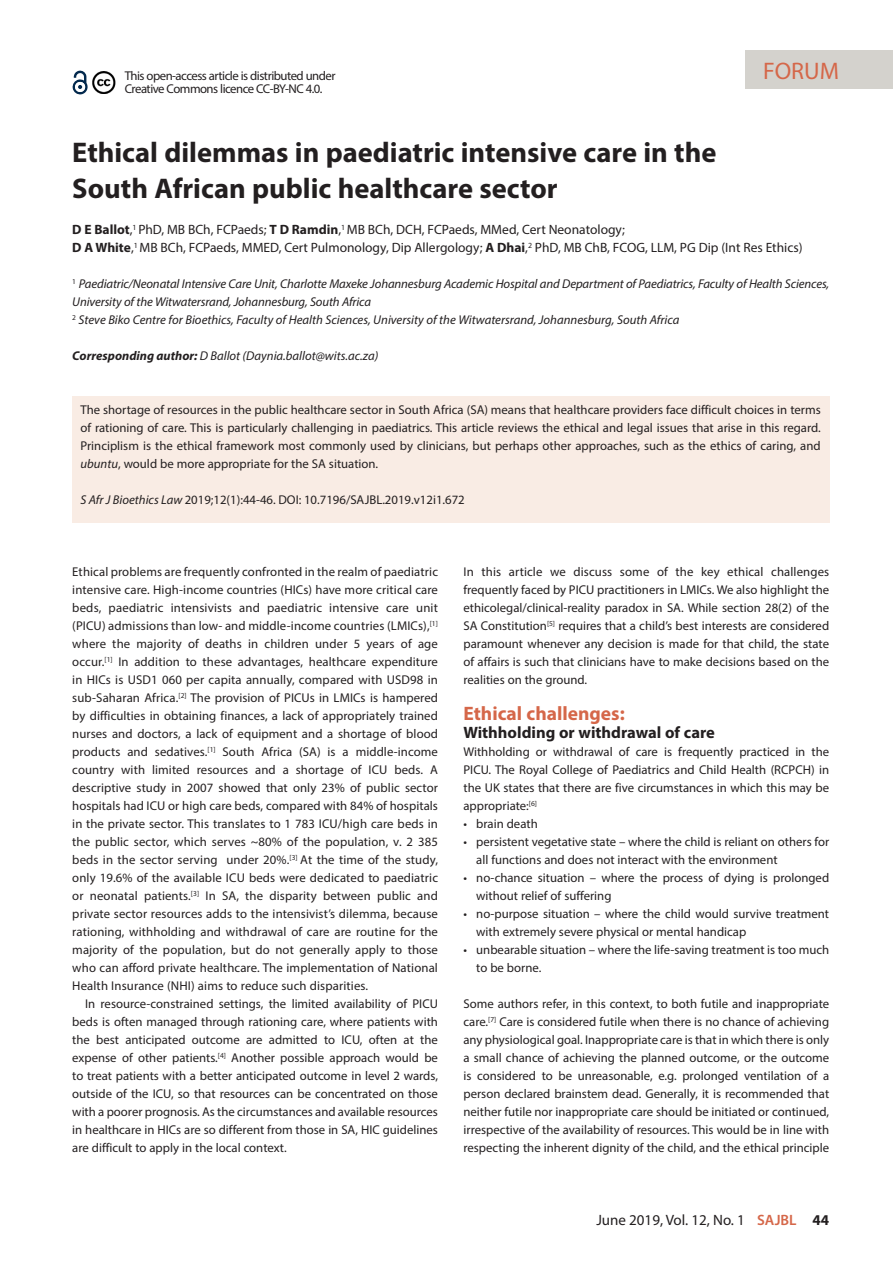
<style>
.page{position:relative;width:893px;height:1263px;background:#fff}
.page>*{position:absolute;margin:0;border:0;box-sizing:border-box;transform-origin:0 0}
.A_HEAD{font:700 28.5px/36px "Myriad Pro";color:#231f20}
.t1{font:24px "Myriad Pro";color:#d56749}
.B_HEAD{font:700 19.5px "Myriad Pro";color:#d56749}
.C_HEAD{font:700 16.5px "Myriad Pro";color:#231f20}
.t2{font:15px "Myriad Pro";color:#231f20}
.AUTHORS_NAME{font:13.5px/18px "Myriad Pro";color:#231f20}
.BODY_TEXT_1ST_PARAGR{font:12.75px/18px "Myriad Pro";color:#231f20;text-align:justify}
.BODY_TEXT_INDENT{font:12.75px/18px "Myriad Pro";color:#231f20;text-align:justify}
.AUTHORS_DETAILS{font:italic 12.75px/18px "Myriad Pro";letter-spacing:-.01em;color:#231f20}
.BODY_TEXT_1ST_PARAGR-2{font:12.75px/13.5px "Myriad Pro";letter-spacing:-.04em;color:#231f20}
.CITELINE{font:12.75px "Myriad Pro";color:#231f20}
.CORRESPONDING_AUTHOR{font:italic 12.75px "Myriad Pro";color:#231f20}
.s1{font-weight:700}
.s2{font-style:italic}
.s3{font-weight:600;color:#d56749}
</style>
<div class="page">
<div style="left:745px;top:50px;width:148px;height:39px;background:#d4d2cd"></div>
<svg style="left:72px;top:70px;width:16px;height:25px"></svg>
<img style="left:92px;top:71px;width:24px;height:23px">
<div style="left:72px;top:396px;width:757px;height:126px;background:#f9ece4"></div>
<p class="BODY_TEXT_1ST_PARAGR-2" style="left:125px;top:69px;width:212px">This open-access article is distributed under<br>Creative Commons licence CC-BY-NC 4.0.</p>
<h2 class="t1" style="left:763px;top:56px;width:77px">FORUM</h2>
<p class="A_HEAD" style="left:72px;top:133px;width:646px">Ethical dilemmas in paediatric intensive care in the<br>South African public healthcare sector</p>
<p class="AUTHORS_NAME" style="left:72px;top:220px;width:732px"><span class="s1">D E Ballot</span>,<sup>1</sup> PhD, MB BCh, FCPaeds; <span class="s1">T D Ramdin</span>,<sup>1</sup> MB BCh, DCH, FCPaeds, MMed, Cert Neonatology;<br><span class="s1">D A White</span>,<sup>1</sup> MB BCh, FCPaeds, MMED, Cert Pulmonology, Dip Allergology; <span class="s1">A Dhai</span>,<sup>2</sup> PhD, MB ChB, FCOG, LLM, PG Dip (Int Res Ethics)</p>
<p class="AUTHORS_DETAILS" style="left:72px;top:275px;width:758px"><sup>1</sup> Paediatric/Neonatal Intensive Care Unit, Charlotte Maxeke Johannesburg Academic Hospital and Department of Paediatrics, Faculty of Health Sciences,<br>University of the Witwatersrand, Johannesburg, South Africa</p>
<p class="AUTHORS_DETAILS" style="left:72px;top:311px;width:609px"><sup>2</sup> Steve Biko Centre for Bioethics, Faculty of Health Sciences, University of the Witwatersrand, Johannesburg, South Africa</p>
<p class="CORRESPONDING_AUTHOR" style="left:72px;top:348px;width:308px"><span class="s1">Corresponding author:</span> D Ballot (Daynia.ballot@wits.ac.za)</p>
<p class="BODY_TEXT_1ST_PARAGR" style="left:80px;top:401px;width:742px">The shortage of resources in the public healthcare sector in South Africa (SA) means that healthcare providers face difficult choices in terms of rationing of care. This is particularly challenging in paediatrics. This article reviews the ethical and legal issues that arise in this regard.<br>Principlism is the ethical framework most commonly used by clinicians, but perhaps other approaches, such as the ethics of caring, and <span class="s2">ubuntu</span>, would be more appropriate for the SA situation.</p>
<p class="CITELINE" style="left:80px;top:492px;width:386px"><span class="s2">S Afr J Bioethics Law</span> 2019;12(1):44-46. DOI: 10.7196/SAJBL.2019.v12i1.672</p>
<p class="BODY_TEXT_1ST_PARAGR" style="left:72px;top:563px;width:367px">Ethical problems are frequently confronted in the realm of paediatric intensive care. High-income countries (HICs) have more critical care beds, paediatric intensivists and paediatric intensive care unit (PICU) admissions than low- and middle-income countries (LMICs),<sup>[1] </sup>where the majority of deaths in children under 5 years of age occur.<sup>[1]</sup> In addition to these advantages, healthcare expenditure in HICs is USD1 060 per capita annually, compared with USD98 in sub-Saharan Africa.<sup>[2]</sup> The provision of PICUs in LMICs is hampered by difficulties in obtaining finances, a lack of appropriately trained nurses and doctors, a lack of equipment and a shortage of blood products and sedatives.<sup>[1]</sup> South Africa (SA) is a middle-income country with limited resources and a shortage of ICU beds. A descriptive study in 2007 showed that only 23% of public sector hospitals had ICU or high care beds, compared with 84% of hospitals in the private sector. This translates to 1 783 ICU/high care beds in the public sector, which serves ~80% of the population, v. 2 385 beds in the sector serving under 20%.<sup>[3]</sup> At the time of the study, only 19.6% of the available ICU beds were dedicated to paediatric or neonatal patients.<sup>[3]</sup> In SA, the disparity between public and private sector resources adds to the intensivist’s dilemma, because rationing, withholding and withdrawal of care are routine for the majority of the population, but do not generally apply to those who can afford private healthcare. The implementation of National Health Insurance (NHI) aims to reduce such disparities.</p>
<p class="BODY_TEXT_INDENT" style="left:72px;top:995px;width:367px;text-indent:13px">In resource-constrained settings, the limited availability of PICU beds is often managed through rationing care, where patients with the best anticipated outcome are admitted to ICU, often at the expense of other patients.<sup>[4]</sup> Another possible approach would be to treat patients with a better anticipated outcome in level 2 wards, outside of the ICU, so that resources can be concentrated on those with a poorer prognosis. As the circumstances and available resources in healthcare in HICs are so different from those in SA, HIC guidelines are difficult to apply in the local context.</p>
<p class="BODY_TEXT_1ST_PARAGR" style="left:463px;top:563px;width:367px">In this article we discuss some of the key ethical challenges frequently faced by PICU practitioners in LMICs. We also highlight the ethicolegal/clinical-reality paradox in SA. While section 28(2) of the SA Constitution<sup>[5]</sup> requires that a child’s best interests are considered paramount whenever any decision is made for that child, the state of affairs is such that clinicians have to make decisions based on the realities on the ground.</p>
<p class="B_HEAD" style="left:463px;top:701px;width:163px">Ethical challenges:</p>
<p class="C_HEAD" style="left:463px;top:722px;width:253px">Withholding or withdrawal of care</p>
<p class="BODY_TEXT_1ST_PARAGR" style="left:463px;top:743px;width:367px">Withholding or withdrawal of care is frequently practiced in the PICU. The Royal College of Paediatrics and Child Health (RCPCH) in the UK states that there are five circumstances in which this may be appropriate:<sup>[6]</sup></p>
<p class="BODY_TEXT_1ST_PARAGR" style="left:463px;top:815px;width:76px">• brain death</p>
<p class="BODY_TEXT_1ST_PARAGR" style="left:476px;top:833px;width:354px;text-indent:-13px">• persistent vegetative state – where the child is reliant on others for all functions and does not interact with the environment</p>
<p class="BODY_TEXT_1ST_PARAGR" style="left:476px;top:869px;width:354px;text-indent:-13px">• no-chance situation – where the process of dying is prolonged without relief of suffering</p>
<p class="BODY_TEXT_1ST_PARAGR" style="left:476px;top:905px;width:354px;text-indent:-13px">• no-purpose situation – where the child would survive treatment with extremely severe physical or mental handicap</p>
<p class="BODY_TEXT_1ST_PARAGR" style="left:476px;top:941px;width:354px;text-indent:-13px">• unbearable situation – where the life-saving treatment is too much to be borne.</p>
<p class="BODY_TEXT_1ST_PARAGR" style="left:463px;top:995px;width:367px">Some authors refer, in this context, to both futile and inappropriate care.<sup>[7]</sup> Care is considered futile when there is no chance of achieving any physiological goal. Inappropriate care is that in which there is only a small chance of achieving the planned outcome, or the outcome is considered to be unreasonable, e.g. prolonged ventilation of a person declared brainstem dead. Generally, it is recommended that neither futile nor inappropriate care should be initiated or continued, irrespective of the availability of resources. This would be in line with respecting the inherent dignity of the child, and the ethical principle</p>
<p class="t2" style="left:596px;top:1211px;width:234px">June 2019, Vol. 12, No. 1 <span class="s3">SAJBL</span> <span class="s1">44</span></p>
</div>
